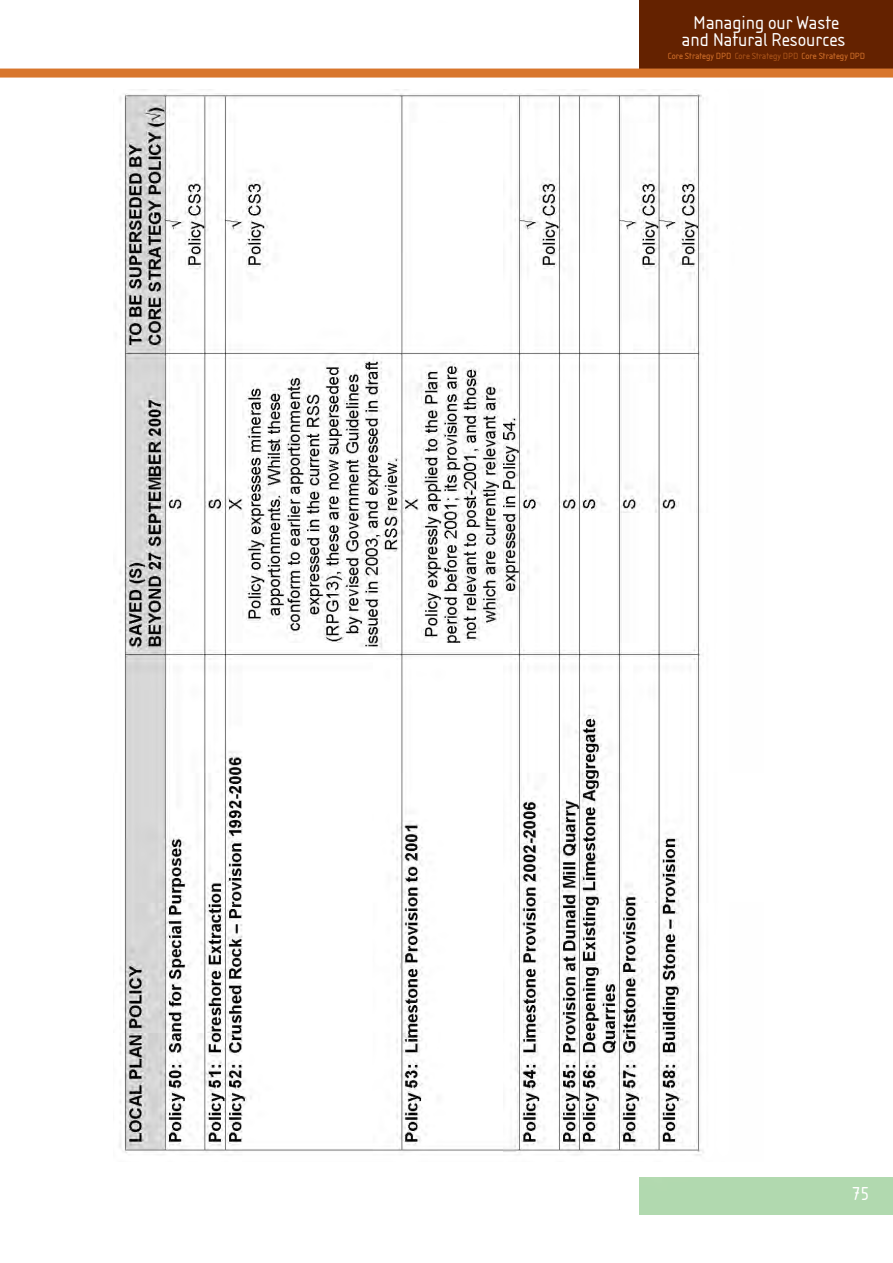
<style>
.page{position:relative;width:893px;height:1263px;background:#fff}
.page>*{position:absolute;margin:0;border:0;box-sizing:border-box;transform-origin:0 0}
.t1{font:19.5px "Isonorm D";color:#fff}
.t2{font:19.35px/16.4px "Isonorm D";color:#fff;text-align:center}
.t3{font:9.3px "Isonorm D";color:#d9762d}
.s1{color:#b1591c}
</style>
<div class="page">
<div style="left:639px;top:0;width:253px;height:71px;background:#642200"></div>
<div style="left:0;top:69px;width:892px;height:9px;background:#d8762d"></div>
<img style="left:119px;top:89px;width:585px;height:1067px">
<h2 class="t2" style="left:682px;top:16px;width:165px">Managing our Waste and Natural Resources</h2>
<p class="t3" style="left:667px;top:53px;width:199px">Core Strategy DPD <span class="s1">Core Strategy DPD</span> Core Strategy DPD</p>
<h1 class="t1" style="left:851px;top:1187px;width:19px">75</h1>
</div>
